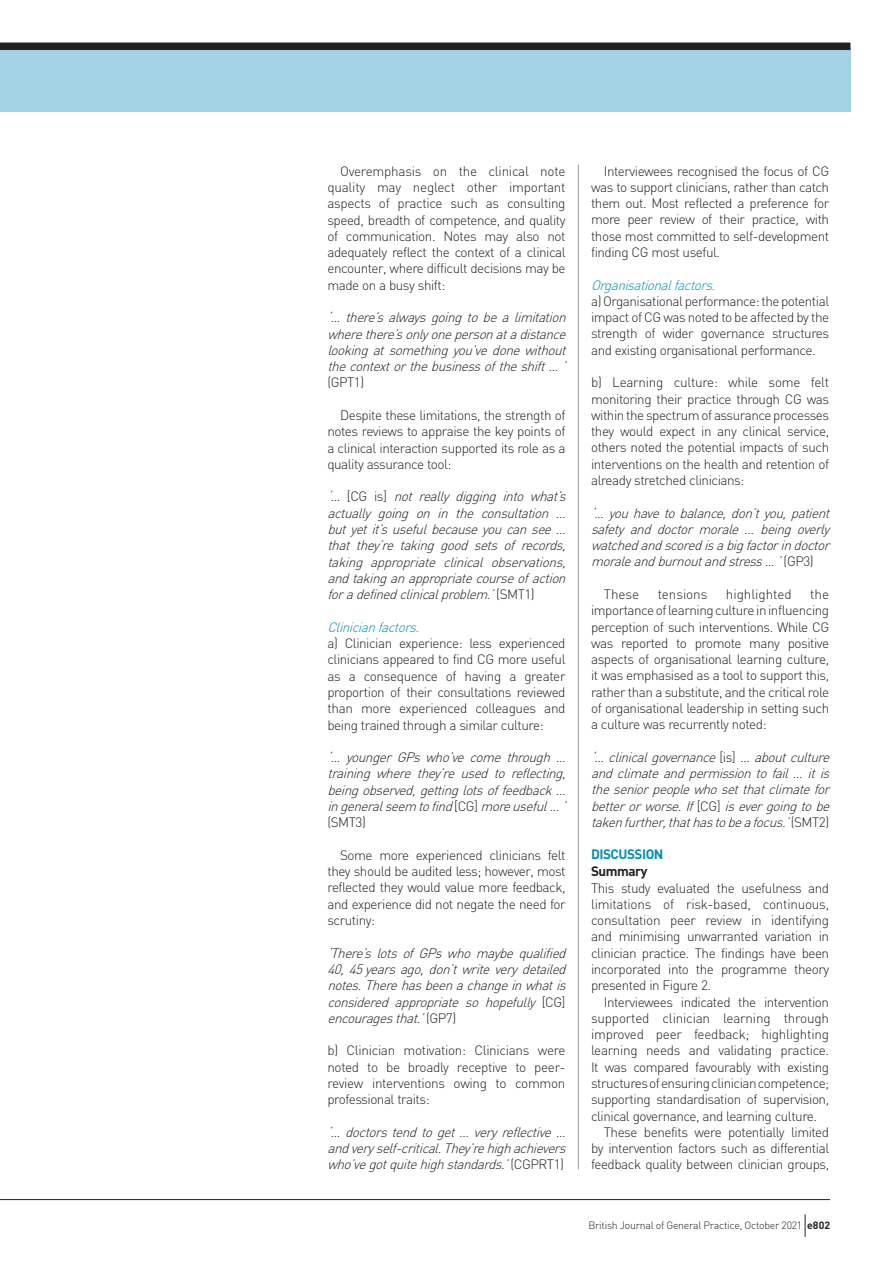
<style>
.page{position:relative;width:893px;height:1263px;background:#fff}
.page>*{position:absolute;margin:0;border:0;box-sizing:border-box;transform-origin:0 0}
.t1{font:300 13.5px/16.4px "DIN";letter-spacing:-.035em;color:#231f20;text-align:justify}
.t2{font:italic 300 13.5px/16.4px "DIN";color:#231f20;text-align:justify}
.t3{font:300 13.5px "DIN";letter-spacing:-.015em;color:#231f20}
.t4{font:italic 300 13.5px "DIN";color:#008fb3}
.t5{font:300 13.5px "DIN";letter-spacing:-.005em;color:#231f20}
.t6{font:700 13.5px "DIN";letter-spacing:-.035em;color:#008fb3}
.t7{font:700 13.5px "DIN";letter-spacing:-.035em;color:#231f20}
.t8{font:300 10.5px "DIN";letter-spacing:-.025em;color:#231f20}
.s1{font-style:normal}
.s2{font-style:italic}
.s3{font-weight:700}
</style>
<div class="page">
<div style="left:0;top:48px;width:850px;height:64px;background:#a2d2e3"></div>
<div style="left:0;top:43px;width:850px;height:7px;background:#231f20"></div>
<hr style="left:578px;top:165px;width:1px;height:1004px;background:#939598">
<hr style="left:0;top:1199px;width:830px;height:1px;background:#231f20">
<svg style="left:805px;top:1214px;width:1px;height:23px"></svg>
<p class="t1" style="left:327px;top:162px;width:240px;text-indent:13px">Overemphasis on the clinical note quality may neglect other important aspects of practice such as consulting speed, breadth of competence, and quality of communication. Notes may also not adequately reflect the context of a clinical encounter, where difficult decisions may be made on a busy shift:</p>
<p class="t2" style="left:327px;top:309px;width:244px">‘… there’salwaysgoingtobealimitation wherethere’sonlyonepersonatadistance lookingatsomethingyou’vedonewithout thecontextorthebusinessoftheshift… ’</p>
<p class="t1" style="left:327px;top:374px;width:38px">(GPT1)</p>
<p class="t1" style="left:327px;top:407px;width:240px;text-indent:13px">Despite these limitations, the strength of notes reviews to appraise the key points of a clinical interaction supported its role as a quality assurance tool:</p>
<p class="t2" style="left:327px;top:488px;width:244px">‘… <span class="s1">[ C G i s ]</span> not really digging into what’s actually going on in the consultation … butyetit’susefulbecauseyoucansee… that they’re taking good sets of records, taking appropriate clinical observations, andtakinganappropriatecourseofaction foradefinedclinicalproblem.’<span class="s1">( S M T 1 )</span></p>
<p class="t4" style="left:327px;top:619px;width:97px">Clinicianfactors.</p>
<p class="t1" style="left:327px;top:635px;width:240px">a) Clinician experience: less experienced clinicians appeared to find CG more useful as a consequence of having a greater proportion of their consultations reviewed than more experienced colleagues and being trained through a similar culture:</p>
<p class="t2" style="left:327px;top:749px;width:244px">‘… younger GPs who’ve come through … training where they’re used to reflecting, beingobserved,gettinglotsoffeedback… ingeneralseem tofind<span class="s1">[ C G ]</span> moreuseful ... ’ <span class="s1">(SMT3)</span></p>
<p class="t1" style="left:327px;top:847px;width:240px;text-indent:13px">Some more experienced clinicians felt they should be audited less; however, most reflected they would value more feedback, and experience did not negate the need for scrutiny:</p>
<p class="t2" style="left:327px;top:944px;width:244px;text-align:left">‘There’s lots of GPs who maybe qualified 40,45 yearsago,don’twriteverydetailed notes.Therehasbeenachangeinwhatis considered appropriate so hopefully <span class="s1">[ C G ] </span>encouragesthat.’<span class="s1">( G P 7 )</span></p>
<p class="t1" style="left:327px;top:1042px;width:240px">b) Clinician motivation: Clinicians were noted to be broadly receptive to peer&shy;review interventions owing to common professional traits:</p>
<p class="t2" style="left:327px;top:1124px;width:244px">‘… doctorstendtoget… veryreflective… andveryself-critical.They’rehighachievers who’vegotquitehighstandards.’<span class="s1">( C G P R T 1 )</span></p>
<p class="t1" style="left:591px;top:162px;width:240px;text-indent:13px">Interviewees recognised the focus of CG was to support clinicians, rather than catch them out. Most reflected a preference for more peer review of their practice<span class="s2">,</span> with those most committed to self-development finding CG most useful.</p>
<p class="t4" style="left:591px;top:276px;width:130px">Organisationalfactors.</p>
<p class="t1" style="left:591px;top:293px;width:240px">a) Organisational performance: the potential impact of CG was noted to be affected by the strength of wider governance structures and existing organisational performance.</p>
<p class="t1" style="left:591px;top:374px;width:240px">b) Learning culture: while some felt monitoring their practice through CG was within the spectrum of assurance processes they would expect in any clinical service, others noted the potential impacts of such interventions on the health and retention of already stretched clinicians:</p>
<p class="t2" style="left:591px;top:504px;width:244px">‘...youhavetobalance,don’tyou,patient safety and doctor morale ... being overly watchedandscoredisabigfactorindoctor moraleandburnoutandstress...’<span class="s1">( G P 3 )</span></p>
<p class="t1" style="left:604px;top:586px;width:37px">These</p>
<p class="t5" style="left:658px;top:586px;width:51px">tensions</p>
<p class="t5" style="left:726px;top:586px;width:67px">highlighted</p>
<p class="t1" style="left:591px;top:586px;width:240px;text-indent:219px">the importance of learning culture in influencing perception of such interventions. While CG was reported to promote many positive aspects of organisational learning culture, it was emphasised as a tool to support this, rather than a substitute, and the critical role of organisational leadership in setting such a culture was recurrently noted:</p>
<p class="t2" style="left:591px;top:749px;width:244px">‘… clinicalgovernance<span class="s1">[ i s ]</span> … aboutculture andclimateandpermissiontofail… itis theseniorpeoplewhosetthatclimatefor betterorworse.If<span class="s1">[ C G ]</span> isevergoingtobe takenfurther,thathastobeafocus.’<span class="s1">( S M T 2 )</span></p>
<p class="t6" style="left:591px;top:845px;width:74px">DISCUSSION</p>
<p class="t7" style="left:591px;top:863px;width:58px">Summary</p>
<p class="t1" style="left:591px;top:879px;width:240px">This study evaluated the usefulness and limitations of risk-based, continuous, consultation peer review in identifying and minimising unwarranted variation in clinician practice. The findings have been incorporated into the programme theory presented in Figure 2.</p>
<p class="t1" style="left:604px;top:993px;width:227px">Interviewees indicated the intervention</p>
<p class="t3" style="left:591px;top:1010px;width:239px">supported clinician learning through</p>
<p class="t3" style="left:591px;top:1026px;width:240px">improved peer feedback; highlighting</p>
<p class="t1" style="left:591px;top:1042px;width:240px">learning needs and validating practice.</p>
<p class="t1" style="left:591px;top:1058px;width:240px">It was compared favourably with existing</p>
<p class="t1" style="left:591px;top:1075px;width:240px">structures of ensuring clinician competence;</p>
<p class="t1" style="left:591px;top:1091px;width:240px">supporting standardisation of supervision,</p>
<p class="t1" style="left:591px;top:1107px;width:228px">clinical governance, and learning culture.</p>
<p class="t1" style="left:604px;top:1124px;width:227px">These benefits were potentially limited</p>
<p class="t1" style="left:591px;top:1140px;width:240px">by intervention factors such as differential</p>
<p class="t1" style="left:591px;top:1156px;width:240px">feedback quality between clinician groups,</p>
<p class="t8" style="left:588px;top:1219px;width:243px">British Journal of General Practice, October 2021 <span class="s3">e802</span></p>
</div>
